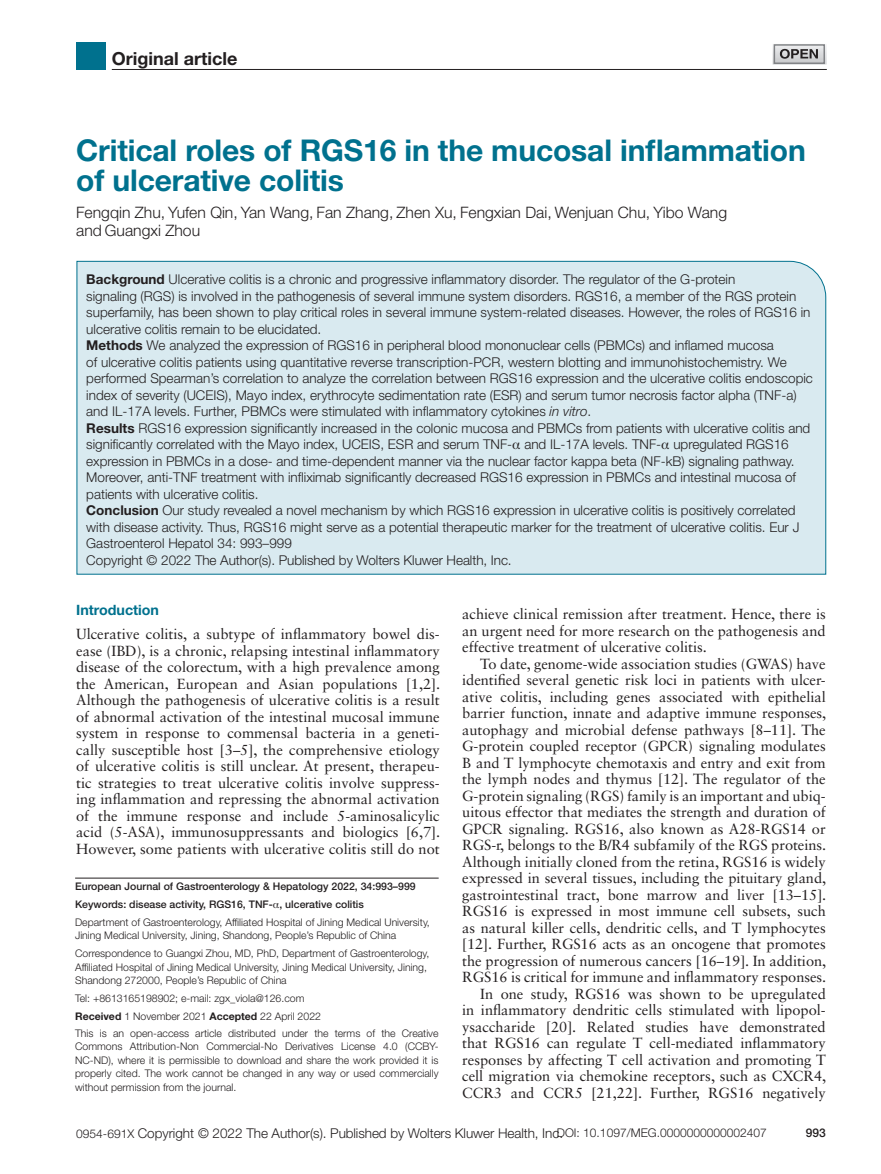
<style>
.page{position:relative;width:881px;height:1174px;background:#fff}
.page>*{position:absolute;margin:0;border:0;box-sizing:border-box;transform-origin:0 0}
.t1{font:700 30px/30px "Helvetica Neue LT Std";letter-spacing:-.005em;color:#00718e}
.t2{font:700 18px "Helvetica Neue LT Std";color:#231f20}
.t3{font:300 15.75px/18px "Helvetica Neue LT Std";color:#231f20}
.t4{font:14.7px/16.5px "Sabon LT Std";color:#231f20;text-align:justify}
.t5{font:700 14.25px "Helvetica Neue LT Std";color:#00718e}
.t6{font:300 13.5px/16.5px "Helvetica Neue LT Std";color:#231f20}
.t7{font:300 12px "Helvetica Neue LT Std";color:#231f20}
.t8{font:500 12px "Helvetica Neue LT Std";color:#231f20}
.t9{font:300 10.5px/13.5px "Helvetica Neue LT Std";color:#231f20}
.t10{font:500 10.5px/17.9px "Helvetica Neue LT Std";color:#231f20}
.s1{font-weight:700}
.s2{font-style:italic}
.s3{font-family:"Gandhari Unicode";font-weight:400}
.s4{font-weight:300}
.s5{font-size:12px}
</style>
<div class="page">
<div style="left:76px;top:42px;width:30px;height:28px;background:#00718e"></div>
<hr style="left:112px;top:69px;width:714px;height:1px;background:#231f20">
<hr style="left:75px;top:877px;width:363px;height:1px;background:#231f20">
<div style="left:76px;top:260px;width:750px;height:315px;background:#d9eaf0"></div>
<img style="left:772px;top:44px;width:54px;height:20px">
<div style="left:773px;top:44px;width:51px;height:20px;border:1px solid #808285"></div>
<svg style="left:779px;top:49px;width:38px;height:10px"></svg>
<p class="t2" style="left:112px;top:47px;width:127px">Original article</p>
<h1 class="t1" style="left:76px;top:135px;width:731px">Critical roles of RGS16 in the mucosal inflammation of ulcerative colitis</h1>
<p class="t3" style="left:76px;top:203px;width:652px">Fengqin Zhu, Yufen Qin, Yan Wang, Fan Zhang, Zhen Xu, Fengxian Dai, Wenjuan Chu, Yibo Wang and Guangxi Zhou</p>
<p class="t6" style="left:86px;top:271px;width:727px"><span class="s1">Background</span> Ulcerative colitis is a chronic and progressive inflammatory disorder. The regulator of the G-protein<br>signaling (RGS) is involved in the pathogenesis of several immune system disorders. RGS16, a member of the RGS protein superfamily, has been shown to play critical roles in several immune system-related diseases. However, the roles of RGS16 in ulcerative colitis remain to be elucidated.<br><span class="s1">Methods</span> We analyzed the expression of RGS16 in peripheral blood mononuclear cells (PBMCs) and inflamed mucosa<br>of ulcerative colitis patients using quantitative reverse transcription-PCR, western blotting and immunohistochemistry. We performed Spearman’s correlation to analyze the correlation between RGS16 expression and the ulcerative colitis endoscopic index of severity (UCEIS), Mayo index, erythrocyte sedimentation rate (ESR) and serum tumor necrosis factor alpha (TNF-a) and IL-17A levels. Further, PBMCs were stimulated with inflammatory cytokines <span class="s2">in vitro</span>.<br><span class="s1">Results</span> RGS16 expression significantly increased in the colonic mucosa and PBMCs from patients with ulcerative colitis and significantly correlated with the Mayo index, UCEIS, ESR and serum TNF-<span class="s3">α</span> and IL-17A levels. TNF-<span class="s3">α</span> upregulated RGS16 expression in PBMCs in a dose- and time-dependent manner via the nuclear factor kappa beta (NF-kB) signaling pathway.<br>Moreover, anti-TNF treatment with infliximab significantly decreased RGS16 expression in PBMCs and intestinal mucosa of patients with ulcerative colitis.<br><span class="s1">Conclusion</span> Our study revealed a novel mechanism by which RGS16 expression in ulcerative colitis is positively correlated with disease activity. Thus, RGS16 might serve as a potential therapeutic marker for the treatment of ulcerative colitis. Eur J Gastroenterol Hepatol 34: 993–999<br>Copyright © 2022 The Author(s). Published by Wolters Kluwer Health, Inc.</p>
<p class="t5" style="left:76px;top:601px;width:84px">Introduction</p>
<p class="t4" style="left:76px;top:626px;width:365px">Ulcerative colitis, a subtype of inflammatory bowel dis&shy;ease (IBD), is a chronic, relapsing intestinal inflammatory disease of the colorectum, with a high prevalence among the American, European and Asian populations [1,2].<br>Although the pathogenesis of ulcerative colitis is a result of abnormal activation of the intestinal mucosal immune system in response to commensal bacteria in a geneti&shy;cally susceptible host [3–5], the comprehensive etiology of ulcerative colitis is still unclear. At present, therapeu&shy;tic strategies to treat ulcerative colitis involve suppress&shy;ing inflammation and repressing the abnormal activation of the immune response and include 5-aminosalicylic acid (5-ASA), immunosuppressants and biologics [6,7].<br>However, some patients with ulcerative colitis still do not</p>
<p class="t10" style="left:75px;top:877px;width:356px">European Journal of Gastroenterology &amp; Hepatology 2022, 34:993–999<br>Keywords: disease activity, RGS16, TNF-<span class="s3">α</span>, ulcerative colitis<br><span class="s4">Department of Gastroenterology, Affiliated Hospital of Jining Medical University,</span></p>
<p class="t9" style="left:75px;top:926px;width:356px;line-height:17.9px">Jining Medical University, Jining, Shandong, People’s Republic of China<br>Correspondence to Guangxi Zhou, MD, PhD, Department of Gastroenterology,</p>
<p class="t9" style="left:75px;top:960px;width:353px">Affiliated Hospital of Jining Medical University, Jining Medical University, Jining,<br>Shandong 272000, People’s Republic of China</p>
<p class="t9" style="left:75px;top:989px;width:247px;line-height:17.7px">Tel: +8613165198902; e-mail: zgx_viola@126.com<br><span class="s1">Received</span> 1 November 2021 <span class="s1">Accepted</span> 22 April 2022</p>
<p class="t9" style="left:75px;top:1026px;width:365px;text-align:justify">This is an open-access article distributed under the terms of the Creative Commons Attribution-Non Commercial-No Derivatives License 4.0 (CCBY-NC-ND), where it is permissible to download and share the work provided it is properly cited. The work cannot be changed in any way or used commercially without permission from the journal.</p>
<p class="t4" style="left:462px;top:605px;width:365px">achieve clinical remission after treatment. Hence, there is an urgent need for more research on the pathogenesis and effective treatment of ulcerative colitis.</p>
<p class="t4" style="left:462px;top:655px;width:365px;text-align:right">To date, genome-wide association studies (GWAS) have identified several genetic risk loci in patients with ulcer&shy;ative colitis, including genes associated with epithelial barrier function, innate and adaptive immune responses, autophagy and microbial defense pathways [8–11]. The G-protein coupled receptor (GPCR) signaling modulates B and T lymphocyte chemotaxis and entry and exit from the lymph nodes and thymus [12]. The regulator of the G-protein signaling (RGS) family is an important and ubiq&shy;uitous effector that mediates the strength and duration of GPCR signaling. RGS16, also known as A28-RGS14 or RGS-r, belongs to the B/R4 subfamily of the RGS proteins.<br>Although initially cloned from the retina, RGS16 is widely expressed in several tissues, including the pituitary gland, gastrointestinal tract, bone marrow and liver [13–15].<br>RGS16 is expressed in most immune cell subsets, such as natural killer cells, dendritic cells, and T lymphocytes [12]. Further, RGS16 acts as an oncogene that promotes the progression of numerous cancers [16–19]. In addition, RGS16 is critical for immune and inflammatory responses.<br>In one study, RGS16 was shown to be upregulated<br>in inflammatory dendritic cells stimulated with lipopol&shy;ysaccharide [20]. Related studies have demonstrated that RGS16 can regulate T cell-mediated inflammatory responses by affecting T cell activation and promoting T cell migration via chemokine receptors, such as CXCR4, CCR3 and CCR5 [21,22]. Further, RGS16 negatively</p>
<p class="t7" style="left:556px;top:1125px;width:211px">DOI: 10.1097/MEG.0000000000002407</p>
<p class="t8" style="left:805px;top:1125px;width:22px">993</p>
<p class="t6" style="left:76px;top:1124px;width:488px"><span class="s5">0954-691X</span> Copyright © 2022 The Author(s). Published by Wolters Kluwer Health, Inc.</p>
</div>
